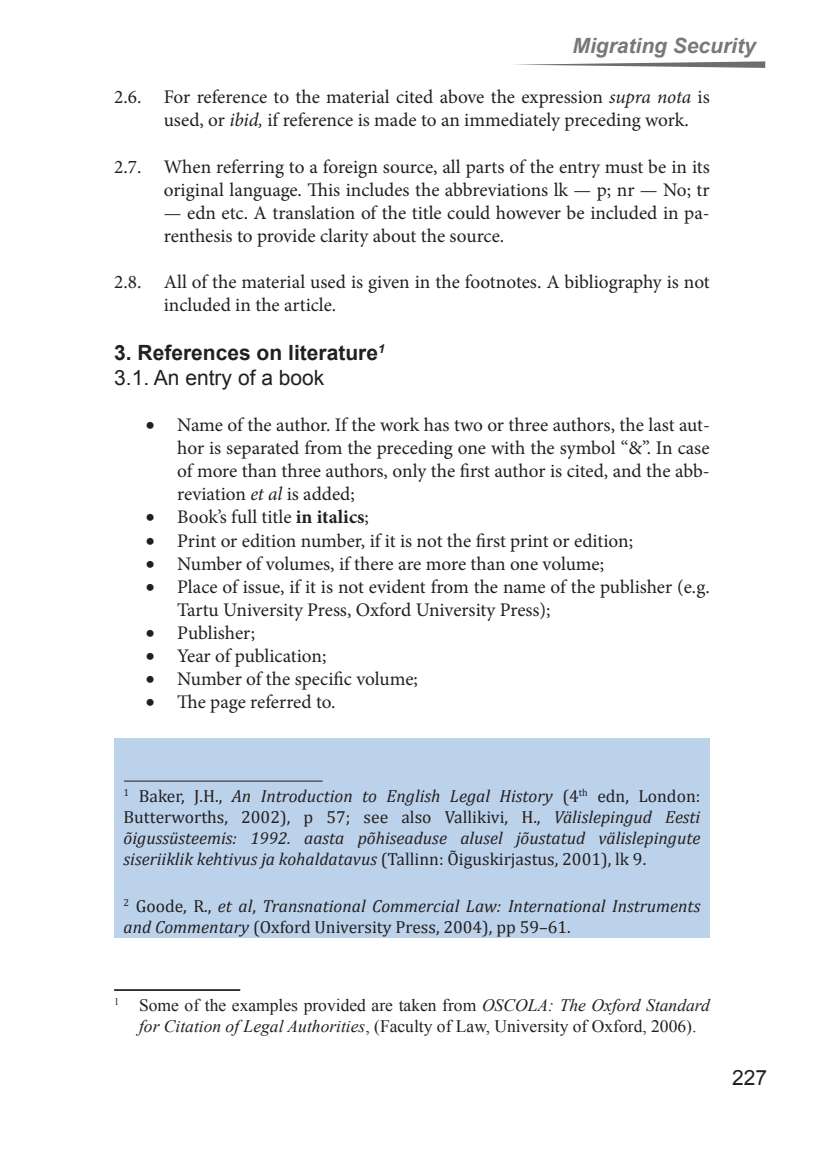
<style>
.page{position:relative;width:824px;height:1171px;background:#fff}
.page>*{position:absolute;margin:0;border:0;box-sizing:border-box;transform-origin:0 0}
.t1{font:700 21px/25.2px "Arial";color:#231f20}
.t2{font:italic 700 21px "Arial";color:#76787b}
.t3{font:21px "Arial";color:#231f20}
.t4{font:19.25px/23.1px "Minion Pro";letter-spacing:-.005em;color:#231f20}
.t5{font:italic 17.5px/21px "Cambria";color:#231f20;text-align:justify}
.t6{font:17.5px/21px "Times New Roman";color:#231f20}
.s1{font-style:italic}
.s2{font-weight:400}
.s3{font-weight:700}
.s4{font-style:normal}
</style>
<div class="page">
<svg style="left:514px;top:61px;width:251px;height:7px"></svg>
<div style="left:114px;top:738px;width:595px;height:200px;background:#bcd2eb"></div>
<hr style="left:114px;top:989px;width:126px;height:2px;background:#231f20">
<hr style="left:124px;top:780px;width:198px;height:1px;background:#231f20">
<p class="t2" style="left:572px;top:32px;width:185px">Migrating Security</p>
<p class="t4" style="left:164px;top:86px;width:547px;text-indent:-50px">2.6. For reference to the material cited above the expression <span class="s1">supra nota</span> is used, or <span class="s1">ibid,</span> if reference is made to an immediately preceding work.</p>
<p class="t4" style="left:114px;top:155px;width:597px;text-align:right">2.7. When referring to a foreign source, all parts of the entry must be in its original language. This includes the abbreviations lk — p; nr — No; tr</p>
<p class="t4" style="left:164px;top:201px;width:547px">— edn etc. A translation of the title could however be included in pa&shy;renthesis to provide clarity about the source.</p>
<p class="t4" style="left:164px;top:270px;width:547px;text-indent:-50px">2.8. All of the material used is given in the footnotes. A bibliography is not included in the article.</p>
<p class="t1" style="left:114px;top:340px;width:272px">3. References on literature<sup>1<br></sup><span class="s2">3.1. An entry of a book</span></p>
<p class="t4" style="left:177px;top:413px;width:534px;text-align:justify;text-indent:-31px">• Name of the author. If the work has two or three authors, the last aut&shy;hor is separated from the preceding one with the symbol “&amp;”. In case of more than three authors, only the first author is cited, and the abb&shy;reviation <span class="s1">et al</span> is added;</p>
<p class="t4" style="left:146px;top:506px;width:225px">• Book’s full title <span class="s3">in italics</span>;</p>
<p class="t4" style="left:146px;top:529px;width:489px">• Print or edition number, if it is not the first print or edition;</p>
<p class="t4" style="left:146px;top:552px;width:460px">• Number of volumes, if there are more than one volume;</p>
<p class="t4" style="left:177px;top:575px;width:534px;text-indent:-31px">• Place of issue, if it is not evident from the name of the publisher (e.g.<br>Tartu University Press, Oxford University Press);</p>
<p class="t4" style="left:146px;top:621px;width:111px">• Publisher;</p>
<p class="t4" style="left:146px;top:644px;width:182px">• Year of publication;</p>
<p class="t4" style="left:146px;top:667px;width:274px">• Number of the specific volume;</p>
<p class="t4" style="left:146px;top:690px;width:191px">• The page referred to.</p>
<p class="t5" style="left:124px;top:785px;width:578px"><sup>1</sup> <span class="s4">Baker, J.H.,</span> An Introduction to English Legal History <span class="s4">(4</span><sup>th</sup> <span class="s4">edn, London:<br>Butterworths, 2002), p 57; see also Vallikivi, H.,</span> Välislepingud Eesti õigussüsteemis: 1992. aasta põhiseaduse alusel jõustatud välislepingute siseriiklik kehtivus ja kohaldatavus <span class="s4">(Tallinn: Õiguskirjastus, 2001), lk 9.</span></p>
<p class="t5" style="left:124px;top:895px;width:578px"><sup>2</sup> <span class="s4">Goode, R.,</span> et al<span class="s4">,</span> Transnational Commercial Law: International Instruments and Commentary <span class="s4">(Oxford University Press, 2004), pp 59–61.</span></p>
<p class="t6" style="left:139px;top:994px;width:572px;text-indent:-25px"><sup>1</sup> Some of the examples provided are taken from <span class="s1">OSCOLA: The Oxford Standard for Citation of Legal Authorities</span>, (Faculty of Law, University of Oxford, 2006).</p>
<p class="t3" style="left:732px;top:1064px;width:37px">227</p>
</div>
